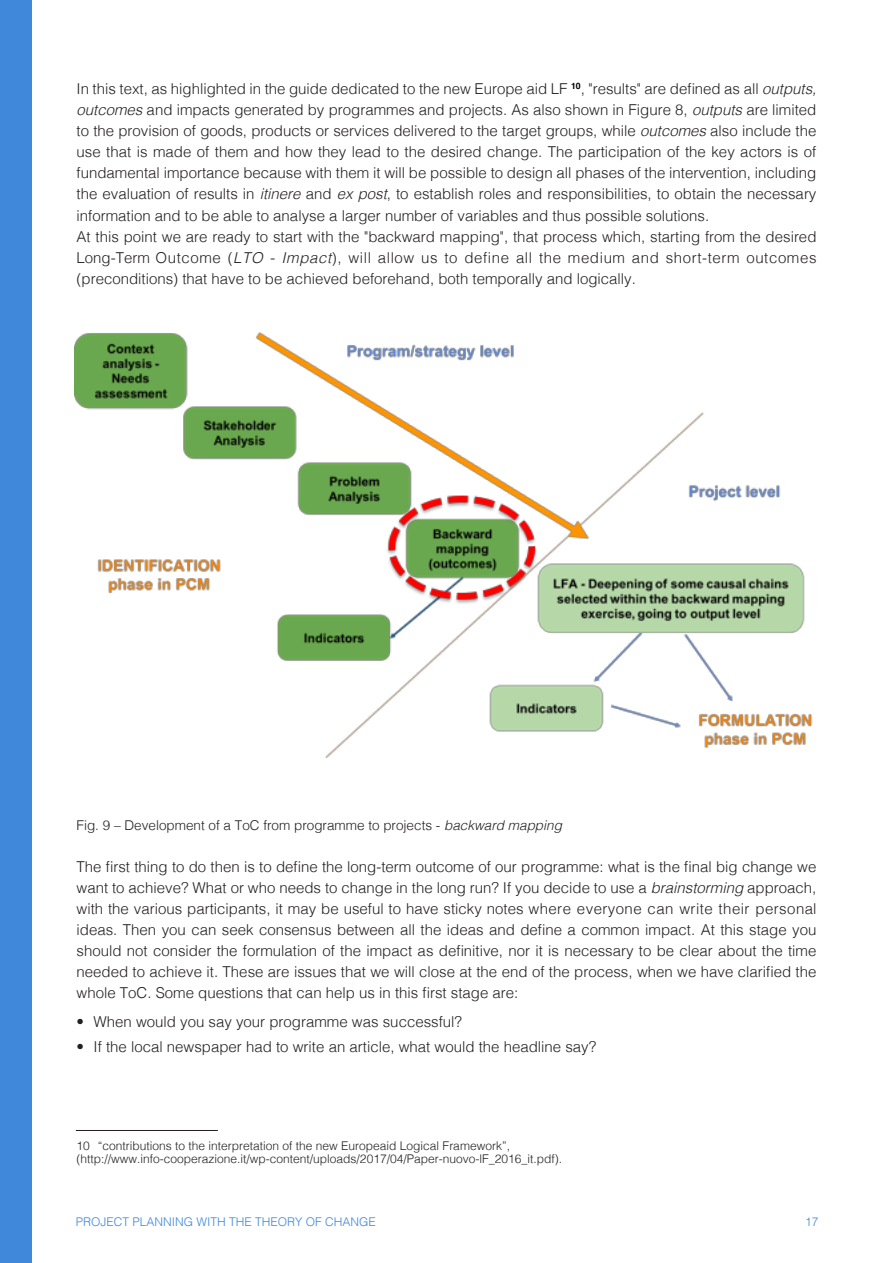
<style>
.page{position:relative;width:893px;height:1263px;background:#fff}
.page>*{position:absolute;margin:0;border:0;box-sizing:border-box;transform-origin:0 0}
.Stile_di_paragrafo_1{font:300 15px/21px "Helvetica";color:#231f20;text-align:justify}
.Stile_di_paragrafo_1-2{font:300 13.5px "Helvetica";color:#231f20}
.Stile_di_paragrafo_1-3{font:300 12px "Helvetica";color:#231f20}
.t1{font:300 12px "Helvetica";color:#3f88da}
.s1{font-style:italic}
</style>
<div class="page">
<div style="left:0;top:0;width:32px;height:1263px;background:#3f88da"></div>
<img style="left:75px;top:332px;width:738px;height:426px">
<hr style="left:76px;top:1130px;width:142px;height:1px;background:#231f20">
<p class="Stile_di_paragrafo_1" style="left:77px;top:78px;width:741px">In this text, as highlighted in the guide dedicated to the new Europe aid LF <sup>10</sup>, "results" are defined as all <span class="s1">outputs, outcomes</span> and impacts generated by programmes and projects. As also shown in Figure 8, <span class="s1">outputs</span> are limited to the provision of goods, products or services delivered to the target groups, while <span class="s1">outcomes</span> also include the use that is made of them and how they lead to the desired change. The participation of the key actors is of fundamental importance because with them it will be possible to design all phases of the intervention, including the evaluation of results in <span class="s1">itinere</span> and <span class="s1">ex post</span>, to establish roles and responsibilities, to obtain the necessary information and to be able to analyse a larger number of variables and thus possible solutions.</p>
<p class="Stile_di_paragrafo_1" style="left:77px;top:225px;width:741px">At this point we are ready to start with the "backward mapping", that process which, starting from the desired Long-Term Outcome (<span class="s1">LTO - Impact</span>), will allow us to define all the medium and short-term outcomes (preconditions) that have to be achieved beforehand, both temporally and logically.</p>
<p class="Stile_di_paragrafo_1-2" style="left:77px;top:813px;width:487px">Fig. 9 – Development of a ToC from programme to projects - <span class="s1">backward mapping</span></p>
<p class="Stile_di_paragrafo_1" style="left:77px;top:855px;width:741px">The first thing to do then is to define the long-term outcome of our programme: what is the final big change we want to achieve? What or who needs to change in the long run? If you decide to use a <span class="s1">brainstorming</span> approach, with the various participants, it may be useful to have sticky notes where everyone can write their personal ideas. Then you can seek consensus between all the ideas and define a common impact. At this stage you should not consider the formulation of the impact as definitive, nor it is necessary to be clear about the time needed to achieve it. These are issues that we will close at the end of the process, when we have clarified the whole ToC. Some questions that can help us in this first stage are:</p>
<p class="Stile_di_paragrafo_1" style="left:77px;top:1010px;width:387px">• When would you say your programme was successful?</p>
<p class="Stile_di_paragrafo_1" style="left:77px;top:1035px;width:521px">• If the local newspaper had to write an article, what would the headline say?</p>
<p class="Stile_di_paragrafo_1-3" style="left:77px;top:1135px;width:435px">10 “contributions to the interpretation of the new Europeaid Logical Framework”,</p>
<p class="Stile_di_paragrafo_1-3" style="left:77px;top:1149px;width:487px">(http://www.info-cooperazione.it/wp-content/uploads/2017/04/Paper-nuovo-lF_2016_it.pdf).</p>
<p class="t1" style="left:76px;top:1211px;width:302px">PROJECT PLANNING WITH THE THEORY OF CHANGE</p>
<p class="t1" style="left:805px;top:1211px;width:15px">17</p>
</div>
